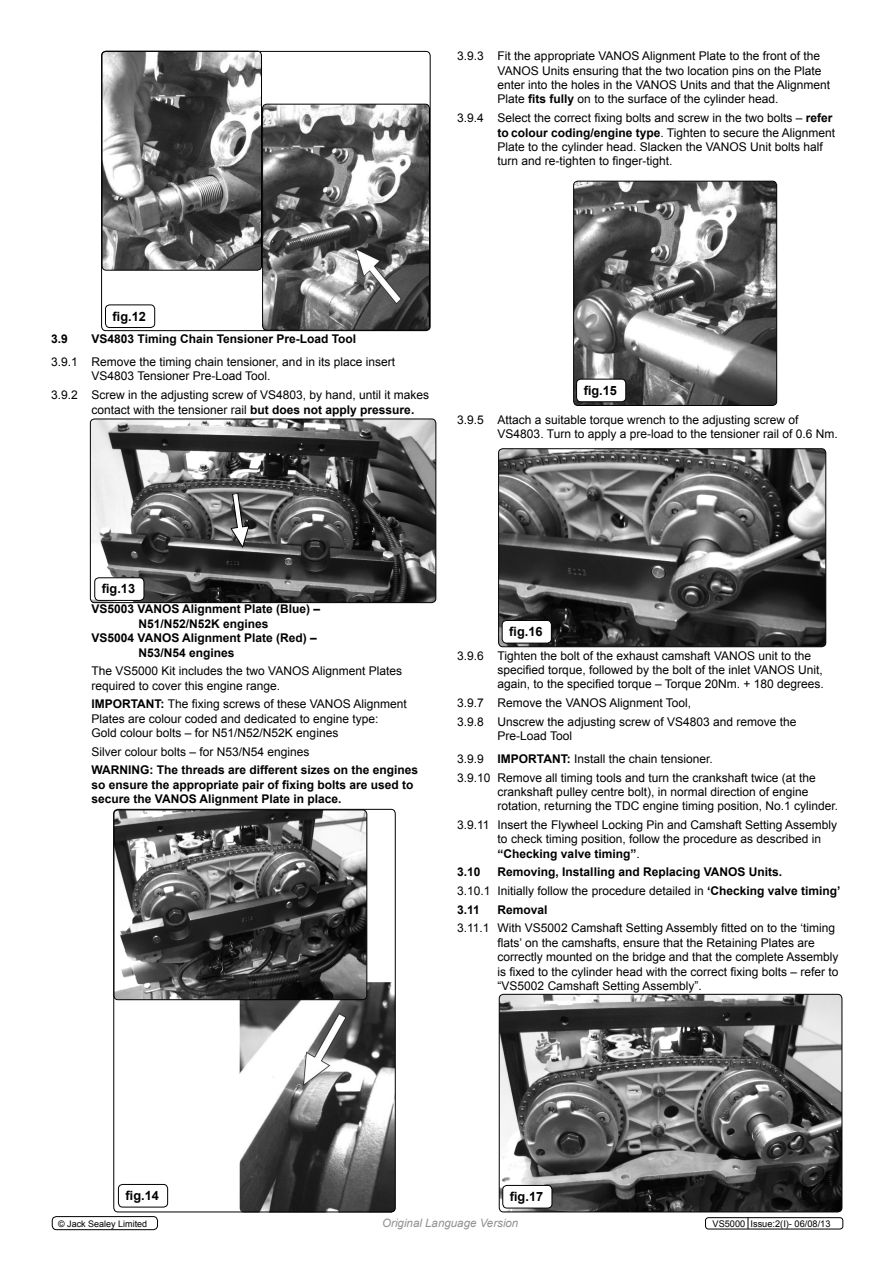
<style>
.page{position:relative;width:893px;height:1263px;background:#fff}
.page>*{position:absolute;margin:0;border:0;box-sizing:border-box;transform-origin:0 0}
.t1{font:700 12.75px "Arial";color:#000}
.t2{font:12px/14.4px "Arial";color:#000}
.t3{font:700 12px/18.6px "Arial";color:#000}
.t4{font:italic 11.55px "Arial";color:#8f9194}
.t5{font:9.3px "Arial";color:#000}
.t6{font:9px "Arial";color:#000}
.s1{font-weight:700}
.s2{font-weight:400}
</style>
<div class="page">
<img style="left:574px;top:181px;width:203px;height:224px">
<div style="left:573px;top:181px;width:204px;height:225px;border:1px solid #000;border-radius:4px"></div>
<img style="left:499px;top:449px;width:327px;height:198px">
<div style="left:498px;top:448px;width:328px;height:199px;border:1px solid #000;border-radius:4px"></div>
<div style="left:577px;top:379px;width:49px;height:23px;background:#fff;border-radius:4px"></div>
<div style="left:576px;top:379px;width:50px;height:23px;border:1px solid #000;border-radius:4px"></div>
<div style="left:502px;top:620px;width:49px;height:23px;background:#fff;border-radius:4px"></div>
<div style="left:502px;top:620px;width:50px;height:23px;border:1px solid #000;border-radius:4px"></div>
<img style="left:499px;top:994px;width:343px;height:218px">
<div style="left:499px;top:994px;width:343px;height:218px;border:1px solid #000;border-radius:4px"></div>
<div style="left:503px;top:1185px;width:49px;height:23px;background:#fff;border-radius:4px"></div>
<div style="left:502px;top:1185px;width:50px;height:23px;border:1px solid #000;border-radius:4px"></div>
<img style="left:102px;top:51px;width:158px;height:218px">
<div style="left:102px;top:51px;width:160px;height:220px;border:1px solid #000;border-radius:4px"></div>
<img style="left:263px;top:104px;width:166px;height:225px">
<div style="left:262px;top:104px;width:168px;height:227px;border:1px solid #000;border-radius:4px"></div>
<img style="left:90px;top:419px;width:346px;height:184px">
<div style="left:90px;top:419px;width:346px;height:184px;border:1px solid #000;border-radius:4px"></div>
<div style="left:101px;top:51px;width:330px;height:280px;border:1px solid #000;border-radius:4px"></div>
<svg style="left:230px;top:493px;width:20px;height:55px"></svg>
<div style="left:95px;top:578px;width:49px;height:22px;background:#fff;border-radius:4px"></div>
<div style="left:94px;top:577px;width:50px;height:24px;border:1px solid #000;border-radius:4px"></div>
<div style="left:105px;top:304px;width:50px;height:24px;border:1px solid #000;border-radius:4px"></div>
<img style="left:240px;top:982px;width:155px;height:230px">
<img style="left:115px;top:811px;width:252px;height:189px">
<div style="left:113px;top:809px;width:283px;height:403px;border:1px solid #000;border-radius:4px"></div>
<div style="left:118px;top:1184px;width:50px;height:23px;border:1px solid #000;border-radius:4px"></div>
<div style="left:705px;top:1217px;width:138px;height:12px;border:1px solid #000;border-radius:3px"></div>
<svg style="left:748px;top:1217px;width:1px;height:12px"></svg>
<div style="left:52px;top:1216px;width:106px;height:14px;border:1px solid #000;border-radius:4px"></div>
<p class="t2" style="left:457px;top:49px;width:166px">3.9.3 Fit the appropriate VANOS</p>
<p class="t2" style="left:642px;top:49px;width:180px">Alignment Plate to the front of the</p>
<p class="t2" style="left:498px;top:63px;width:25px">VANOS</p>
<p class="t2" style="left:498px;top:63px;width:325px;text-indent:44px">U nits ensuring that the two location pins on the Plate enter into the holes in the VANOS</p>
<p class="t2" style="left:498px;top:78px;width:334px;text-indent:183px">U nits and that the Alignment<br>Plate <span class="s1">fits fully</span> on to the surface of the cylinder head.</p>
<p class="t2" style="left:498px;top:111px;width:339px;text-indent:-40px">3.9.4 Select the correct fixing bolts and screw in the two bolts – <span class="s1">refer to colour coding/engine type</span>. Tighten to secure the Alignment<br>Plate to the cylinder head. Slacken the VANOS</p>
<p class="t2" style="left:750px;top:140px;width:75px">U nit bolts half</p>
<p class="t2" style="left:498px;top:154px;width:176px">turn and re-tighten to finger-tight.</p>
<p class="t1" style="left:113px;top:308px;width:35px">fig.12</p>
<p class="t3" style="left:51px;top:330px;width:18px">3.9</p>
<p class="t3" style="left:92px;top:330px;width:266px">VS4803 Timing Chain Tensioner Pre-Load Tool</p>
<p class="t2" style="left:92px;top:355px;width:305px;text-indent:-40px">3.9.1 Remove the timing chain tensioner, and in its place insert<br>VS4803 Tensioner Pre-Load Tool.</p>
<p class="t2" style="left:92px;top:388px;width:339px;text-indent:-40px">3.9.2 Screw in the adjusting screw of VS4803, by hand, until it makes contact with the tensioner rail <span class="s1">but does not apply pressure.</span></p>
<p class="t1" style="left:584px;top:382px;width:35px">fig.15</p>
<p class="t2" style="left:498px;top:413px;width:342px;text-indent:-40px">3.9.5 Attach a suitable torque wrench to the adjusting screw of<br>VS4803. Turn to apply a pre-load to the tensioner rail of 0.6 N m.</p>
<p class="t1" style="left:102px;top:580px;width:35px">fig.13</p>
<p class="t3" style="left:92px;top:600px;width:230px">VS5003 VANOS Alignment Plate (Blue) –</p>
<p class="t3" style="left:138px;top:615px;width:132px">N51/N52/N52K engines</p>
<p class="t3" style="left:92px;top:629px;width:227px">VS5004 VANOS Alignment Plate (Red) –</p>
<p class="t3" style="left:138px;top:643px;width:98px">N53/N54 engines</p>
<p class="t2" style="left:51px;top:664px;width:25px">T</p>
<p class="t2" style="left:99px;top:664px;width:194px">he VS5000 Kit includes the two VANOS</p>
<p class="t2" style="left:312px;top:664px;width:92px">Alignment Plates</p>
<p class="t2" style="left:92px;top:676px;width:317px;line-height:18.6px">required to cover this engine range.<br><span class="s1">IMPORTANT:</span> The fixing screws of these VANOS Alignment</p>
<p class="t2" style="left:92px;top:711px;width:288px">Plates are colour coded and dedicated to engine type:<br>Gold colour bolts – for N51/N52/N52K engines</p>
<p class="t2" style="left:51px;top:744px;width:25px">S</p>
<p class="t2" style="left:100px;top:744px;width:212px">ilver colour bolts – for N53/N54 engines</p>
<p class="t3" style="left:92px;top:763px;width:328px;line-height:14.4px">WARNING: The threads are different sizes on the engines so ensure the appropriate pair of fixing bolts are used to secure the VANOS Alignment Plate in place.</p>
<p class="t1" style="left:509px;top:623px;width:35px">fig.16</p>
<p class="t2" style="left:457px;top:648px;width:282px">3.9.6 Tighten the bolt of the exhaust camshaft VANOS</p>
<p class="t2" style="left:498px;top:648px;width:328px;text-indent:261px">unit to the specified torque, followed by the bolt of the inlet VANOS Unit, again, to the specified torque – Torque 20Nm. + 180 degrees.</p>
<p class="t2" style="left:457px;top:696px;width:133px">3.9.7 Remove the VANOS</p>
<p class="t2" style="left:457px;top:694px;width:341px;line-height:18.6px;text-indent:152px">Alignment Tool,<br>3.9.8 U nscrew the adjusting screw of VS4803 and remove the</p>
<p class="t2" style="left:457px;top:724px;width:257px;line-height:23px;text-indent:40px">Pre-Load Tool<br>3.9.9 <span class="s1">IMPORTANT:</span> Install the chain tensioner.</p>
<p class="t2" style="left:498px;top:770px;width:342px;text-indent:-40px">3.9.10 Remove all timing tools and turn the crankshaft twice (at the crankshaft pulley centre bolt), in normal direction of engine rotation, returning the TDC engine timing position, No.1 cylinder.</p>
<p class="t2" style="left:498px;top:818px;width:341px;text-indent:-40px">3.9.11 Insert the Flywheel Locking Pin and Camshaft Setting Assembly to check timing position, follow the procedure as described in <span class="s1">“Checking valve timing”</span>.</p>
<p class="t3" style="left:457px;top:863px;width:25px">3.10</p>
<p class="t3" style="left:457px;top:863px;width:385px;text-indent:40px">Removing, Installing and Replacing VANOS Units.<br><span class="s2">3.10.1 Initially follow the procedure detailed in</span> ‘Checking valve timing’<br>3.11</p>
<p class="t3" style="left:498px;top:901px;width:52px">Removal</p>
<p class="t2" style="left:498px;top:921px;width:342px;text-indent:-40px">3.11.1 With VS5002 Camshaft Setting Assembly fitted on to the ‘timing flats’ on the camshafts, ensure that the Retaining Plates are correctly mounted on the bridge and that the complete Assembly is fixed to the cylinder head with the correct fixing bolts – refer to “VS5002 Camshaft Setting Assembly”.</p>
<p class="t1" style="left:126px;top:1187px;width:35px">fig.14</p>
<p class="t6" style="left:58px;top:1217px;width:91px">© Jack Sealey Limited</p>
<p class="t4" style="left:382px;top:1215px;width:138px">Original Language Version</p>
<p class="t5" style="left:712px;top:1217px;width:120px">VS5000 Issue:2(I)- 06/08/13</p>
<p class="t1" style="left:510px;top:1188px;width:35px">fig.17</p>
</div>
